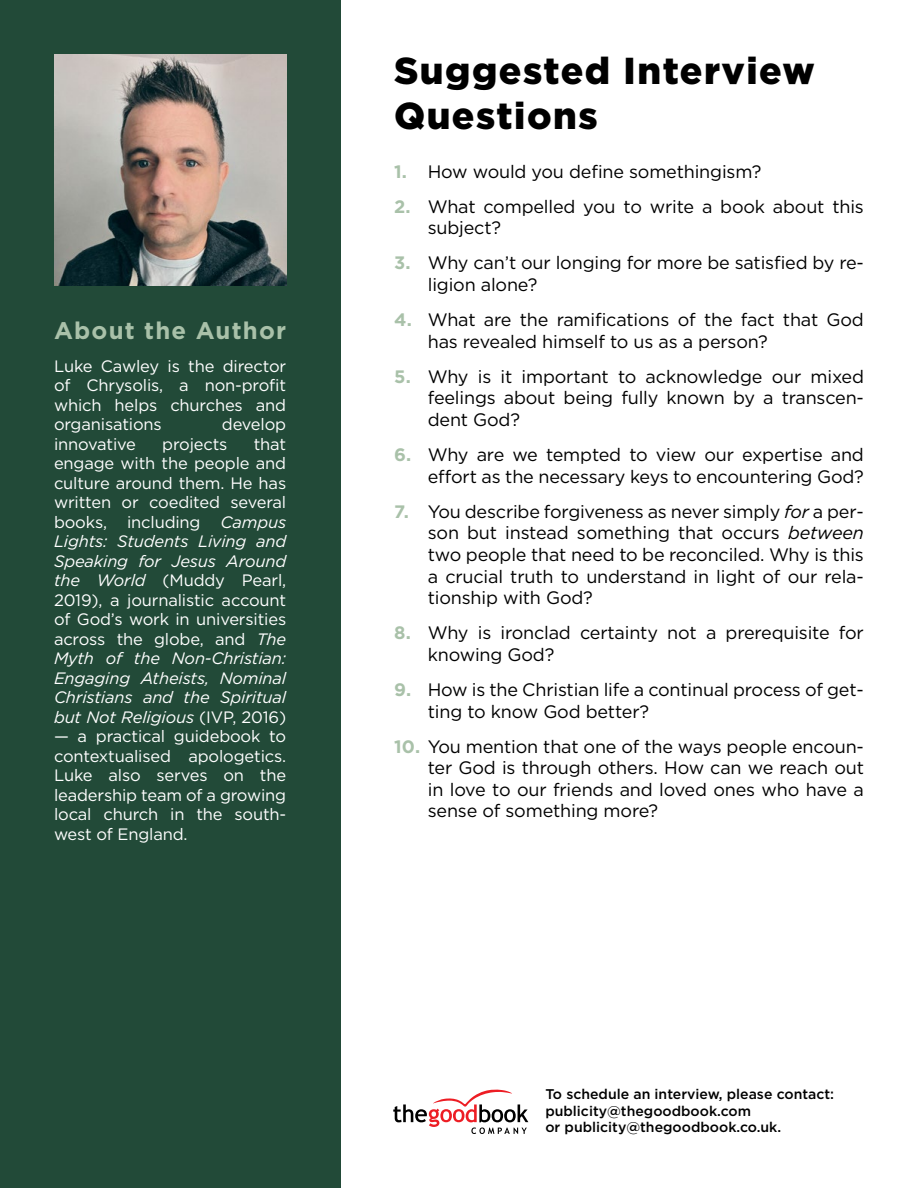
<style>
.page{position:relative;width:918px;height:1188px;background:#fff}
.page>*{position:absolute;margin:0;border:0;box-sizing:border-box;transform-origin:0 0}
.t1{font:900 37.5px/45px "Gotham";letter-spacing:.04em;color:#000}
.t2{font:700 24px "Gotham";letter-spacing:.05em;color:#a9c1a9}
.t3{font:18px/21.6px "Gotham";letter-spacing:-.01em;color:#000}
.t4{font:16.5px/19.5px "Gotham";letter-spacing:-.01em;color:#fff;text-align:justify}
.t5{font:500 14.1px/16.8px "Gotham";color:#000}
.s1{font-style:italic}
.s2{font-weight:700;color:#a9c1a9}
</style>
<div class="page">
<div style="left:0;top:0;width:340px;height:1188px;background:#224a38"></div>
<img style="left:55px;top:54px;width:231px;height:232px">
<svg style="left:393px;top:1089px;width:135px;height:45px"></svg>
<h2 class="t2" style="left:54px;top:314px;width:234px">About the Author</h2>
<p class="t4" style="left:54px;top:356px;width:234px">Luke Cawley is the director of Chrysolis, a non-profit which helps churches and organisations</p>
<p class="t4" style="left:222px;top:414px;width:66px">develop</p>
<p class="t4" style="left:54px;top:434px;width:234px;text-indent:200px">that engage with the people and culture around them. He has written or coedited several books, including <span class="s1">Campus Lights: Students Living and Speaking for Jesus Around the World</span> (Muddy Pearl, 2019), a journalistic account of God’s work in universities across the globe, and <span class="s1">The Myth of the Non-Christian:<br>Engaging Atheists, Nominal Christians and the Spiritual but Not Religious</span> (IVP, 2016)</p>
<p class="t4" style="left:54px;top:726px;width:234px">— a practical guidebook to contextualised apologetics.<br>Luke also serves on the leadership team of a growing local church in the south&shy;west of England.</p>
<p class="t4" style="left:54px;top:434px;width:84px">innovative</p>
<p class="t4" style="left:162px;top:434px;width:67px">projects</p>
<h1 class="t1" style="left:394px;top:48px;width:422px">Suggested Interview<br>Questions</h1>
<p class="t3" style="left:394px;top:160px;width:369px"><span class="s2">1.</span> How would you define somethingism?</p>
<p class="t3" style="left:428px;top:195px;width:438px;text-indent:-34px"><span class="s2">2.</span> What compelled you to write a book about this subject?</p>
<p class="t3" style="left:428px;top:252px;width:438px;text-indent:-34px"><span class="s2">3.</span> Why can’t our longing for more be satisfied by re&shy;ligion alone?</p>
<p class="t3" style="left:428px;top:309px;width:438px;text-indent:-34px"><span class="s2">4.</span> What are the ramifications of the fact that God has revealed himself to us as a person?</p>
<p class="t3" style="left:428px;top:365px;width:438px;text-align:justify;text-indent:-34px"><span class="s2">5.</span> Why is it important to acknowledge our mixed feelings about being fully known by a transcen&shy;dent God?</p>
<p class="t3" style="left:394px;top:444px;width:471px;text-align:right"><span class="s2">6.</span> Why are we tempted to view our expertise and effort as the necessary keys to encountering God?</p>
<p class="t3" style="left:428px;top:500px;width:438px;text-align:justify;text-indent:-34px"><span class="s2">7.</span> You describe forgiveness as never simply <span class="s1">for</span> a per&shy;son but instead something that occurs <span class="s1">between </span>two people that need to be reconciled. Why is this a crucial truth to understand in light of our rela&shy;tionship with God?</p>
<p class="t3" style="left:428px;top:622px;width:438px;text-indent:-34px"><span class="s2">8.</span> Why is ironclad certainty not a prerequisite for knowing God?</p>
<p class="t3" style="left:428px;top:678px;width:438px;text-indent:-34px"><span class="s2">9.</span> How is the Christian life a continual process of get&shy;ting to know God better?</p>
<p class="t3" style="left:428px;top:735px;width:438px;text-align:justify;text-indent:-34px"><span class="s2">10.</span> You mention that one of the ways people encoun&shy;ter God is through others. How can we reach out in love to our friends and loved ones who have a sense of something more?</p>
<p class="t5" style="left:545px;top:1085px;width:290px">To schedule an interview, please contact: publicity@thegoodbook.com<br>or publicity@thegoodbook.co.uk.</p>
</div>
